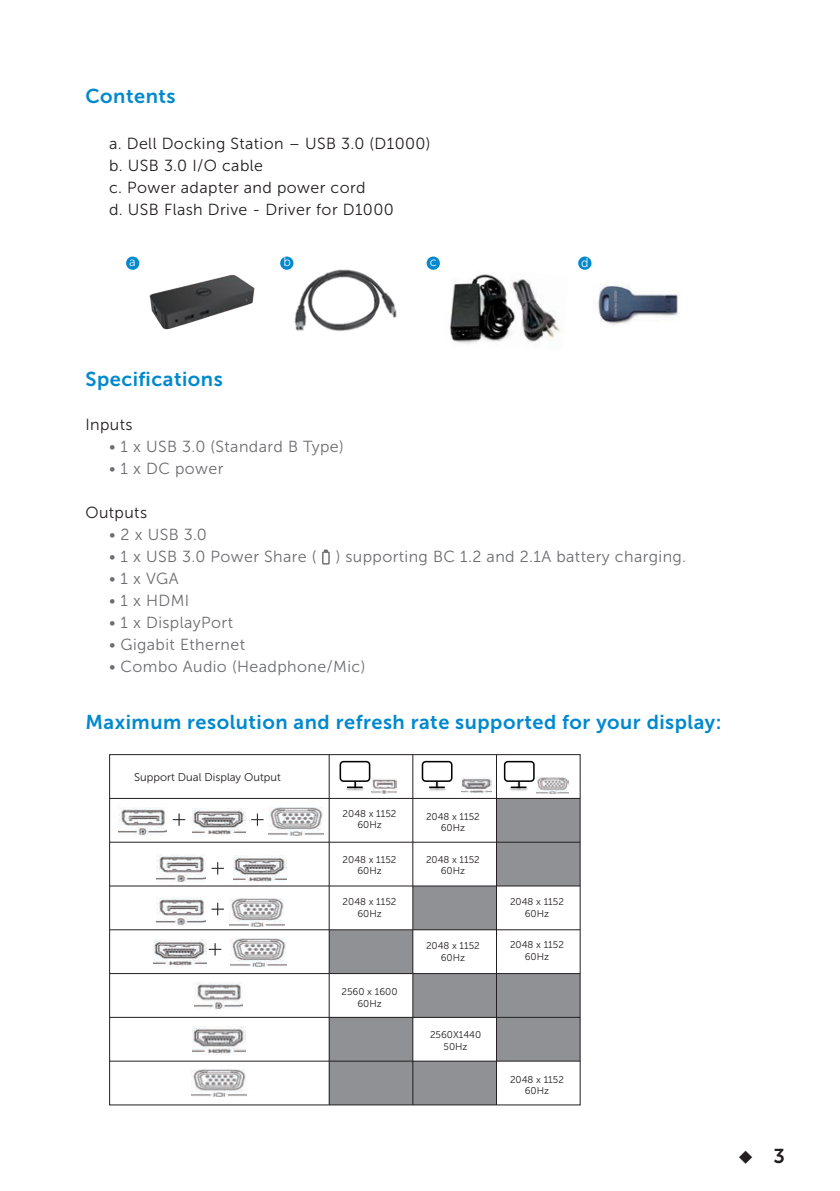
<style>
.page{position:relative;width:840px;height:1191px;background:#fff}
.page>*{position:absolute;margin:0;border:0;box-sizing:border-box;transform-origin:0 0}
.t1{font:20px "Museo Sans For Dell 700";letter-spacing:.025em;color:#0089cf}
.t2{font:20px "Museo Sans For Dell 700";color:#231f20}
.t3{font:16px "Museo Sans For Dell 300";letter-spacing:.025em;color:#6c6d70}
.t4{font:16px/22px "Museo Sans For Dell 300";letter-spacing:.025em;color:#231f20}
.t5{font:12.6px "Museo Sans For Dell 300";color:#f2f3f4}
.t6{font:11.2px "Museo Sans For Dell 300";color:#231f20}
.t7{font:9.8px/11.8px "Museo Sans For Dell 300";color:#231f20;text-align:center}
</style>
<div class="page">
<svg style="left:109px;top:256px;width:506px;height:850px"></svg>
<div style="left:126px;top:256px;width:13px;height:14px;background:#0089cf;border-radius:50%"></div>
<div style="left:280px;top:256px;width:13px;height:14px;background:#0089cf;border-radius:50%"></div>
<div style="left:426px;top:256px;width:13px;height:14px;background:#0089cf;border-radius:50%"></div>
<div style="left:578px;top:256px;width:13px;height:14px;background:#0089cf;border-radius:50%"></div>
<div style="left:329px;top:1061px;width:83px;height:44px;background:#8f9194"></div>
<div style="left:329px;top:1017px;width:83px;height:44px;background:#8f9194"></div>
<div style="left:329px;top:929px;width:83px;height:44px;background:#8f9194"></div>
<div style="left:496px;top:1017px;width:84px;height:44px;background:#8f9194"></div>
<div style="left:496px;top:973px;width:84px;height:44px;background:#8f9194"></div>
<div style="left:496px;top:842px;width:84px;height:44px;background:#8f9194"></div>
<div style="left:496px;top:798px;width:84px;height:44px;background:#8f9194"></div>
<div style="left:413px;top:973px;width:83px;height:44px;background:#8f9194"></div>
<div style="left:413px;top:886px;width:83px;height:44px;background:#8f9194"></div>
<div style="left:412px;top:1061px;width:84px;height:44px;background:#8f9194"></div>
<hr style="left:109px;top:1060px;width:471px;height:1px;background:#231f20">
<hr style="left:109px;top:1017px;width:471px;height:1px;background:#231f20">
<hr style="left:109px;top:973px;width:471px;height:1px;background:#231f20">
<hr style="left:109px;top:929px;width:471px;height:1px;background:#231f20">
<hr style="left:109px;top:885px;width:471px;height:1px;background:#231f20">
<hr style="left:109px;top:842px;width:471px;height:1px;background:#231f20">
<hr style="left:109px;top:798px;width:471px;height:1px;background:#231f20">
<hr style="left:496px;top:754px;width:1px;height:351px;background:#231f20">
<hr style="left:412px;top:754px;width:1px;height:351px;background:#231f20">
<hr style="left:328px;top:754px;width:1px;height:351px;background:#231f20">
<img style="left:371px;top:779px;width:25px;height:15px">
<img style="left:461px;top:778px;width:30px;height:16px">
<img style="left:536px;top:778px;width:32px;height:16px">
<img style="left:343px;top:784px;width:23px;height:9px">
<svg style="left:347px;top:782px;width:15px;height:6px"></svg>
<div style="left:339px;top:761px;width:31px;height:21px;border:2px solid #030303;border-radius:3px"></div>
<img style="left:426px;top:784px;width:22px;height:9px">
<svg style="left:429px;top:782px;width:15px;height:6px"></svg>
<div style="left:421px;top:761px;width:31px;height:21px;border:2px solid #030303;border-radius:3px"></div>
<img style="left:507px;top:784px;width:23px;height:9px">
<svg style="left:510px;top:782px;width:16px;height:6px"></svg>
<div style="left:503px;top:761px;width:31px;height:21px;border:2px solid #030303;border-radius:3px"></div>
<img style="left:118px;top:807px;width:48px;height:28px">
<img style="left:269px;top:807px;width:55px;height:28px">
<img style="left:192px;top:808px;width:53px;height:27px">
<img style="left:157px;top:854px;width:48px;height:28px">
<img style="left:234px;top:855px;width:52px;height:27px">
<img style="left:157px;top:897px;width:48px;height:28px">
<img style="left:229px;top:898px;width:55px;height:28px">
<img style="left:230px;top:939px;width:56px;height:27px">
<img style="left:154px;top:939px;width:52px;height:27px">
<img style="left:194px;top:982px;width:48px;height:27px">
<img style="left:192px;top:1026px;width:53px;height:28px">
<img style="left:191px;top:1069px;width:55px;height:27px">
<svg style="left:173px;top:813px;width:12px;height:13px"></svg>
<svg style="left:251px;top:813px;width:12px;height:13px"></svg>
<svg style="left:211px;top:862px;width:13px;height:12px"></svg>
<svg style="left:211px;top:903px;width:13px;height:12px"></svg>
<svg style="left:209px;top:943px;width:12px;height:12px"></svg>
<svg style="left:322px;top:549px;width:7px;height:15px"></svg>
<img style="left:135px;top:256px;width:134px;height:107px">
<img style="left:590px;top:281px;width:88px;height:44px">
<p class="t1" style="left:85px;top:85px;width:92px">Contents</p>
<p class="t4" style="left:109px;top:133px;width:323px">a. Dell Docking Station – USB 3.0 (D1000) b. USB 3.0 I/O cable<br>c. Power adapter and power cord<br>d. USB Flash Drive - Driver for D1000</p>
<p class="t5" style="left:129px;top:255px;width:8px">a</p>
<p class="t5" style="left:283px;top:255px;width:9px">b</p>
<p class="t5" style="left:429px;top:255px;width:8px">c</p>
<p class="t5" style="left:580px;top:256px;width:9px">d</p>
<p class="t1" style="left:85px;top:367px;width:139px">Specifications</p>
<p class="t4" style="left:85px;top:413px;width:49px">Inputs</p>
<p class="t3" style="left:109px;top:437px;width:236px">• 1 x USB 3.0 (Standard B Type)</p>
<p class="t3" style="left:109px;top:459px;width:116px">• 1 x DC power</p>
<p class="t4" style="left:85px;top:501px;width:63px">Outputs</p>
<p class="t3" style="left:109px;top:525px;width:99px">• 2 x USB 3.0</p>
<p class="t3" style="left:109px;top:547px;width:578px">• 1 x USB 3.0 Power Share ( ) supporting BC 1.2 and 2.1A battery charging.</p>
<p class="t3" style="left:109px;top:569px;width:71px">• 1 x VGA</p>
<p class="t3" style="left:109px;top:591px;width:82px">• 1 x HDMI</p>
<p class="t3" style="left:109px;top:613px;width:125px">• 1 x DisplayPort</p>
<p class="t3" style="left:109px;top:635px;width:137px">• Gigabit Ethernet</p>
<p class="t3" style="left:109px;top:657px;width:257px">• Combo Audio (Headphone/Mic)</p>
<p class="t1" style="left:85px;top:711px;width:637px">Maximum resolution and refresh rate supported for your display:</p>
<p class="t6" style="left:134px;top:770px;width:148px">Support Dual Display Output</p>
<p class="t7" style="left:342px;top:807px;width:55px">2048 x 1152<br>60Hz</p>
<p class="t7" style="left:426px;top:810px;width:55px">2048 x 1152<br>60Hz</p>
<p class="t7" style="left:426px;top:853px;width:55px">2048 x 1152<br>60Hz</p>
<p class="t7" style="left:342px;top:853px;width:55px">2048 x 1152<br>60Hz</p>
<p class="t7" style="left:342px;top:895px;width:55px">2048 x 1152<br>60Hz</p>
<p class="t7" style="left:341px;top:985px;width:57px">2560 x 1600<br>60Hz</p>
<p class="t7" style="left:426px;top:939px;width:55px">2048 x 1152<br>60Hz</p>
<p class="t7" style="left:430px;top:1029px;width:53px">2560X1440<br>50Hz</p>
<p class="t7" style="left:509px;top:895px;width:55px">2048 x 1152<br>60Hz</p>
<p class="t7" style="left:509px;top:939px;width:55px">2048 x 1152<br>60Hz</p>
<p class="t7" style="left:509px;top:1073px;width:55px">2048 x 1152<br>60Hz</p>
<p class="t2" style="left:737px;top:1144px;width:49px">◆ 3</p>
</div>
